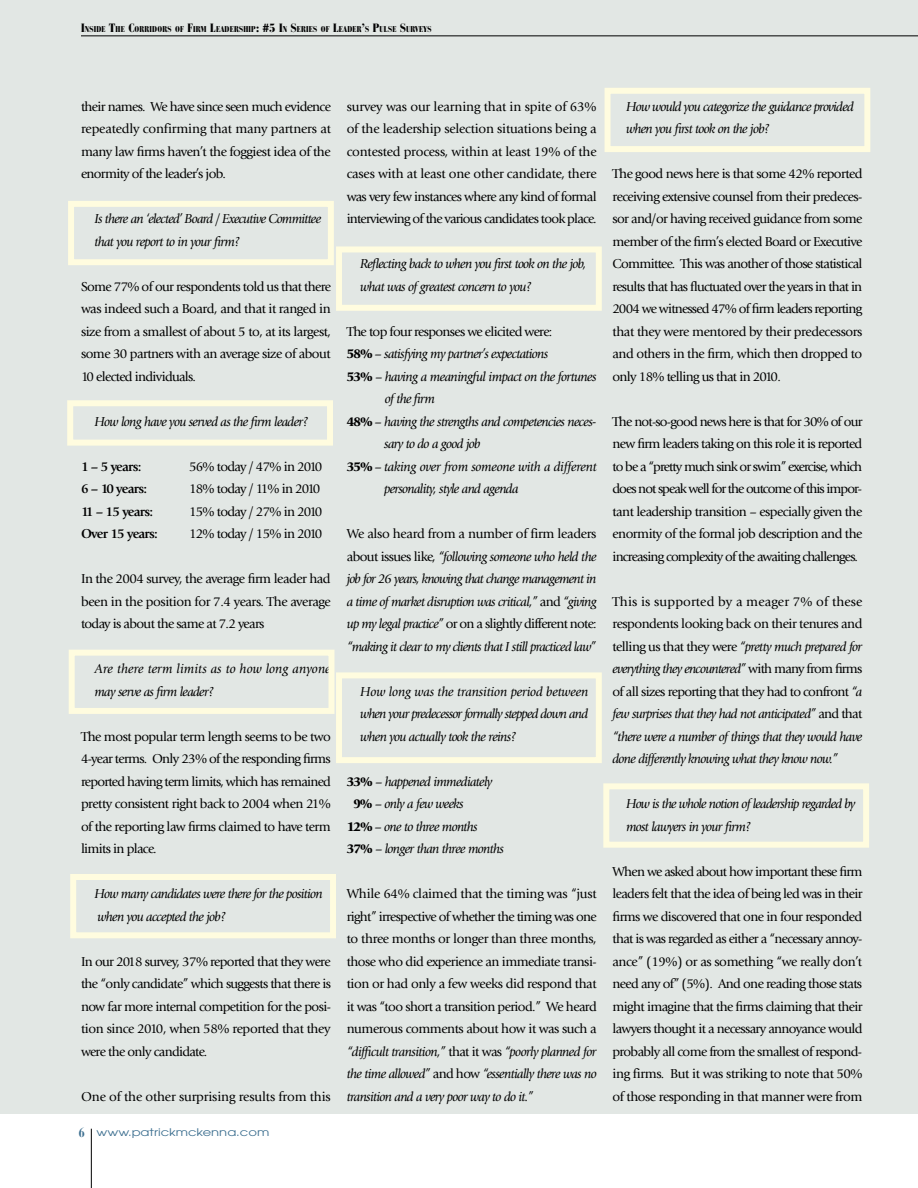
<style>
.page{position:relative;width:918px;height:1188px;background:#fff}
.page>*{position:absolute;margin:0;border:0;box-sizing:border-box;transform-origin:0 0}
.t1{font:13.5px/22.5px "Giovanni";letter-spacing:-.05em;color:#000;text-align:justify}
.t2{font:italic 13.5px/22.5px "Giovanni";letter-spacing:-.05em;color:#000}
.t3{font:italic 13.5px/22.5px "Giovanni";letter-spacing:.005em;color:#000}
.t4{font:700 13.5px "Giovanni";letter-spacing:-.05em;color:#000}
.t5{font:italic 13.5px "Giovanni";letter-spacing:-.02em;color:#000}
.t6{font:13.5px "Giovanni";letter-spacing:-.01em;color:#000}
.t7{font:10.5px "Avant Garde";color:#3b6e8f;scale:1.25 1}
.t8{font:900 condensed 8.4px "Bauer Bodoni";letter-spacing:.03em;color:#000}
.s1{font-size:12px}
.s2{font-family:"Bauer Bodoni";font-weight:700;font-stretch:condensed;font-size:13.5px}
.s3{font-weight:900;font-style:normal}
.s4{font-style:normal}
.s5{font-style:italic}
</style>
<div class="page">
<hr style="left:91px;top:1129px;width:1px;height:59px;background:#000">
<div style="left:0;top:0;width:918px;height:1114px;background:#e2e7e4"></div>
<hr style="left:81px;top:36px;width:837px;height:1px;background:#000">
<div style="left:68px;top:201px;width:266px;height:64px;border:6px solid #fffcdf"></div>
<div style="left:67px;top:400px;width:266px;height:46px;border:6px solid #fffcdf"></div>
<div style="left:69px;top:650px;width:266px;height:64px;border:6px solid #fffcdf"></div>
<div style="left:70px;top:874px;width:266px;height:64px;border:6px solid #fffcdf"></div>
<div style="left:336px;top:246px;width:266px;height:65px;border:6px solid #fffcdf"></div>
<div style="left:605px;top:88px;width:265px;height:64px;border:6px solid #fffcdf"></div>
<div style="left:603px;top:783px;width:266px;height:65px;border:6px solid #fffcdf"></div>
<div style="left:336px;top:672px;width:266px;height:91px;border:6px solid #fffcdf"></div>
<p class="t8" style="left:81px;top:24px;width:352px"><span class="s1">I</span>NSIDE <span class="s1">T</span>HE <span class="s1">C</span>ORRIDORS OF <span class="s1">F</span>IRM <span class="s1">L</span>EADERSHIP<span class="s1">: #5 I</span>N <span class="s1">S</span>ERIES OF <span class="s1">L</span>EADER<span class="s1">’</span>S <span class="s1">P</span>ULSE <span class="s1">S</span>URVEYS</p>
<p class="t1" style="left:81px;top:95px;width:251px">their names. We have since seen much evidence repeatedly confirming that many partners at many law firms haven’t the foggiest idea of the enormity of the leader’s job.</p>
<p class="t2" style="left:94px;top:208px;width:228px">Is there an ‘elected’ Board / Executive Committee that you report to in your firm?</p>
<p class="t1" style="left:81px;top:275px;width:252px">Some 77% of our respondents told us that there was indeed such a Board, and that it ranged in size from a smallest of about 5 to, at its largest, some 30 partners with an average size of about 10 elected individuals.</p>
<p class="t2" style="left:94px;top:410px;width:216px">How long have you served as the firm leader?</p>
<p class="t4" style="left:81px;top:458px;width:62px">1 – 5 years:</p>
<p class="t1" style="left:189px;top:455px;width:135px">56% today / 47% in 2010</p>
<p class="t4" style="left:81px;top:481px;width:68px">6 – 10 years:</p>
<p class="t1" style="left:189px;top:478px;width:133px">18% today / 11% in 2010</p>
<p class="t4" style="left:81px;top:503px;width:74px">11 – 15 years:</p>
<p class="t1" style="left:189px;top:500px;width:135px">15% today / 27% in 2010</p>
<p class="t4" style="left:81px;top:526px;width:78px">Over 15 years:</p>
<p class="t1" style="left:189px;top:523px;width:135px">12% today / 15% in 2010</p>
<p class="t1" style="left:81px;top:568px;width:251px">In the 2004 survey, the average firm leader had been in the position for 7.4 years. The average today is about the same at 7.2 years</p>
<p class="t3" style="left:94px;top:658px;width:238px">Are there term limits as to how long anyone may serve as firm leader?</p>
<p class="t1" style="left:81px;top:725px;width:251px">The most popular term length seems to be two 4-year terms. Only 23% of the responding firms reported having term limits, which has remained pretty consistent right back to 2004 when 21% of the reporting law firms claimed to have term limits in place.</p>
<p class="t2" style="left:94px;top:883px;width:230px">How many candidates were there for the position when you accepted the job?</p>
<p class="t1" style="left:81px;top:950px;width:252px">In our 2018 survey, 37% reported that they were the “only candidate” which suggests that there is now far more internal competition for the posi&shy;tion since 2010, when 58% reported that they were the only candidate.</p>
<p class="t6" style="left:81px;top:1089px;width:251px">One of the other surprising results from this</p>
<p class="t7" style="left:78px;top:1126px;width:154px"><span class="s2">6</span> www.patrickmckenna.com</p>
<p class="t1" style="left:347px;top:95px;width:251px">survey was our learning that in spite of 63% of the leadership selection situations being a contested process, within at least 19% of the cases with at least one other candidate, there was very few instances where any kind of formal interviewing of the various candidates took place.</p>
<p class="t2" style="left:360px;top:253px;width:228px">Reflecting back to when you first took on the job, what was of greatest concern to you?</p>
<p class="t1" style="left:347px;top:320px;width:207px">The top four responses we elicited were:</p>
<p class="t2" style="left:347px;top:343px;width:203px"><span class="s3">58%</span> <span class="s4">–</span> satisfying my partner’s expectations</p>
<p class="t2" style="left:347px;top:365px;width:251px"><span class="s3">53%</span> <span class="s4">–</span> having a meaningful impact on the fortunes</p>
<p class="t2" style="left:385px;top:388px;width:52px">of the firm</p>
<p class="t2" style="left:347px;top:410px;width:251px"><span class="s3">48%</span> <span class="s4">–</span> having the strengths and competencies neces-</p>
<p class="t2" style="left:384px;top:433px;width:98px">sary to do a good job</p>
<p class="t5" style="left:347px;top:459px;width:252px"><span class="s3">35%</span> <span class="s4">–</span> taking over from someone with a different</p>
<p class="t2" style="left:384px;top:478px;width:136px">personality, style and agenda</p>
<p class="t2" style="left:347px;top:523px;width:252px;text-align:justify"><span class="s4">We also heard from a number of firm leaders about issues like,</span> “following someone who held the job for 26 years, knowing that change management in a time of market disruption was critical,” <span class="s4">and</span> “giving up my legal practice” <span class="s4">or on a slightly different note: </span>“making it clear to my clients that I still practiced law”</p>
<p class="t2" style="left:360px;top:680px;width:230px;text-align:justify">How long was the transition period between when your predecessor formally stepped down and when you actually took the reins?</p>
<p class="t2" style="left:347px;top:770px;width:147px"><span class="s3">33%</span> <span class="s4">–</span> happened immediately</p>
<p class="t2" style="left:353px;top:793px;width:112px"><span class="s3">9%</span> <span class="s4">–</span> only a few weeks</p>
<p class="t2" style="left:347px;top:815px;width:133px"><span class="s3">12%</span> <span class="s4">–</span> one to three months</p>
<p class="t2" style="left:347px;top:838px;width:159px"><span class="s3">37%</span> <span class="s4">–</span> longer than three months</p>
<p class="t1" style="left:347px;top:883px;width:252px">While 64% claimed that the timing was “just right” irrespective of whether the timing was one to three months or longer than three months, those who did experience an immediate transi&shy;tion or had only a few weeks did respond that it was “too short a transition period.” We heard numerous comments about how it was such a <span class="s5">“difficult transition,”</span> that it was <span class="s5">“poorly planned for the time allowed”</span> and how <span class="s5">“essentially there was no transition and a very poor way to do it.”</span></p>
<p class="t2" style="left:626px;top:95px;width:229px">How would you categorize the guidance provided when you first took on the job?</p>
<p class="t1" style="left:613px;top:163px;width:252px">The good news here is that some 42% reported receiving extensive counsel from their predeces&shy;sor and/or having received guidance from some member of the firm’s elected Board or Executive Committee. This was another of those statistical results that has fluctuated over the years in that in 2004 we witnessed 47% of firm leaders reporting that they were mentored by their predecessors and others in the firm, which then dropped to only 18% telling us that in 2010.</p>
<p class="t1" style="left:613px;top:410px;width:251px">The not-so-good news here is that for 30% of our new firm leaders taking on this role it is reported to be a “pretty much sink or swim” exercise, which does not speak well for the outcome of this impor&shy;tant leadership transition – especially given the enormity of the formal job description and the increasing complexity of the awaiting challenges.</p>
<p class="t2" style="left:613px;top:590px;width:252px;text-align:justify"><span class="s4">This is supported by a meager 7% of these respondents looking back on their tenures and telling us that they were</span> “pretty much prepared for everything they encountered” <span class="s4">with many from firms of all sizes reporting that they had to confront</span> “a few surprises that they had not anticipated” <span class="s4">and that </span>“there were a number of things that they would have done differently knowing what they know now.”</p>
<p class="t2" style="left:626px;top:793px;width:231px">How is the whole notion of leadership regarded by most lawyers in your firm?</p>
<p class="t1" style="left:613px;top:860px;width:252px">When we asked about how important these firm leaders felt that the idea of being led was in their firms we discovered that one in four responded that is was regarded as either a “necessary annoy&shy;ance” (19%) or as something “we really don’t need any of” (5%). And one reading those stats might imagine that the firms claiming that their lawyers thought it a necessary annoyance would probably all come from the smallest of respond&shy;ing firms. But it was striking to note that 50% of those responding in that manner were from</p>
</div>
